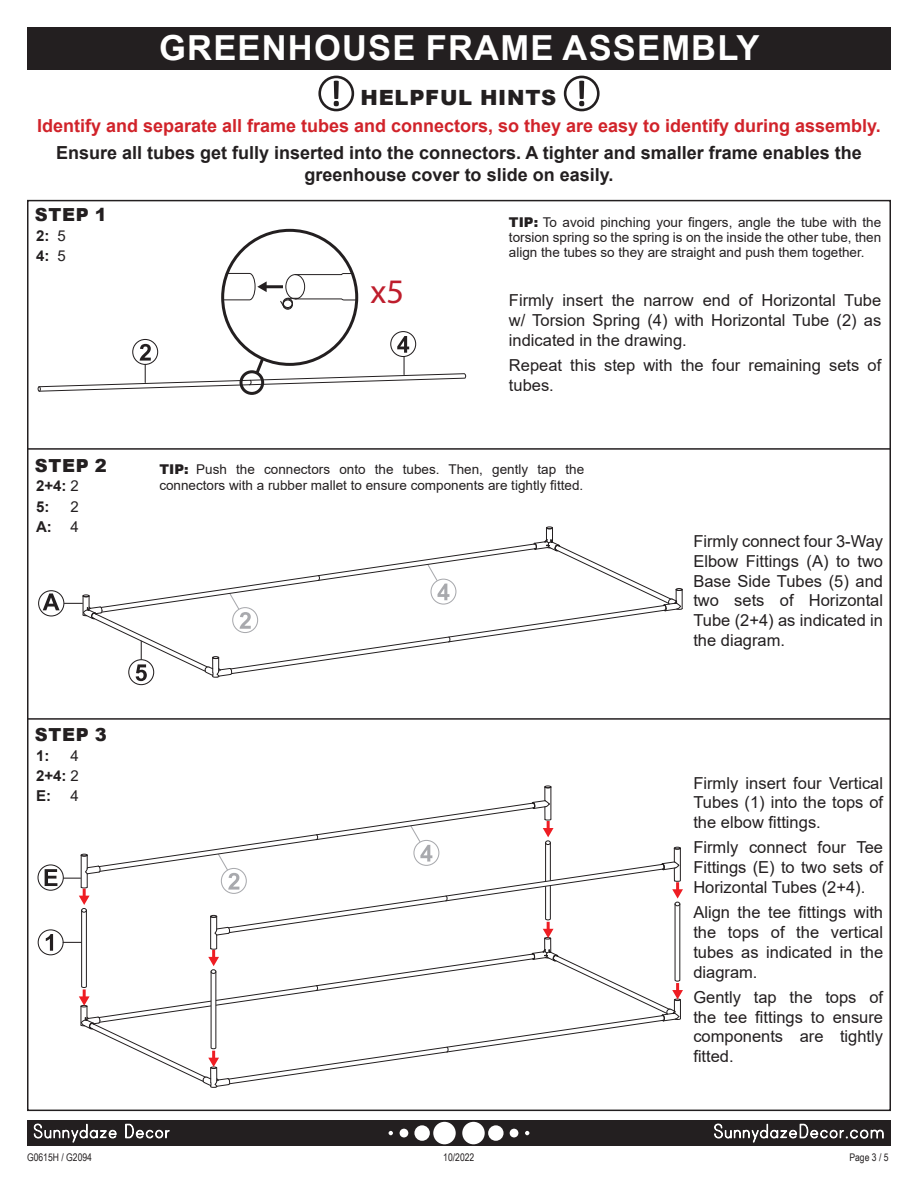
<style>
.page{position:relative;width:918px;height:1188px;background:#fff}
.page>*{position:absolute;margin:0;border:0;box-sizing:border-box;transform-origin:0 0}
.t1{font:700 34.5px "Arial";letter-spacing:.035em;color:#fff}
.t2{font:34.5px "Myriad Pro";color:#be1d2c}
.t3{font:900 21px "Arial";letter-spacing:.035em;color:#231f20}
.t4{font:700 18px/21.6px "Arial";color:#231f20;text-align:center}
.t5{font:700 18px "Arial";color:#d1232a}
.t6{font:900 18px "Arial";letter-spacing:.035em;color:#231f20}
.t7{font:16.5px/19.8px "Arial";color:#231f20;text-align:justify}
.t8{font:700 15px "Arial";color:#231f20}
.t9{font:15px "Arial";color:#231f20}
.t10{font:13.5px/15px "Arial";color:#231f20;text-align:justify}
.t11{font:10.5px "Arial Narrow";color:#231f20}
.s1{font-weight:400}
.s2{font-weight:900}
</style>
<div class="page">
<div style="left:27px;top:28px;width:864px;height:42px;background:#231f20"></div>
<div style="left:318px;top:76px;width:36px;height:35px;border:3px solid #231f20;border-radius:50%"></div>
<svg style="left:334px;top:81px;width:5px;height:25px"></svg>
<div style="left:564px;top:76px;width:36px;height:35px;border:3px solid #231f20;border-radius:50%"></div>
<svg style="left:579px;top:81px;width:5px;height:25px"></svg>
<hr style="left:27px;top:448px;width:864px;height:2px;background:#231f20">
<hr style="left:27px;top:718px;width:864px;height:2px;background:#231f20">
<div style="left:285px;top:274px;width:20px;height:25px;border:1px solid #231f20;border-radius:50%"></div>
<div style="left:283px;top:300px;width:10px;height:10px;border:1px solid #231f20;border-radius:50%"></div>
<svg style="left:294px;top:273px;width:61px;height:2px"></svg>
<svg style="left:280px;top:298px;width:74px;height:10px"></svg>
<hr style="left:265px;top:285px;width:18px;height:3px;background:#231f20">
<svg style="left:223px;top:273px;width:44px;height:28px"></svg>
<div style="left:221px;top:229px;width:137px;height:137px;border:3px solid #231f20;border-radius:50%"></div>
<div style="left:240px;top:370px;width:24px;height:25px;border:3px solid #231f20;border-radius:50%"></div>
<div style="left:390px;top:331px;width:26px;height:26px;border:1px solid #231f20;border-radius:50%"></div>
<svg style="left:38px;top:336px;width:429px;height:56px"></svg>
<div style="left:128px;top:659px;width:26px;height:26px;border:1px solid #231f20;border-radius:50%"></div>
<div style="left:38px;top:590px;width:26px;height:27px;border:1px solid #231f20;border-radius:50%"></div>
<svg style="left:43px;top:527px;width:640px;height:154px"></svg>
<svg style="left:38px;top:930px;width:25px;height:25px"></svg>
<div style="left:38px;top:929px;width:26px;height:26px;border:1px solid #231f20;border-radius:50%"></div>
<svg style="left:38px;top:865px;width:25px;height:25px"></svg>
<div style="left:38px;top:864px;width:26px;height:27px;border:1px solid #231f20;border-radius:50%"></div>
<svg style="left:45px;top:786px;width:638px;height:302px"></svg>
<div style="left:27px;top:1120px;width:864px;height:26px;background:#231f20"></div>
<div style="left:462px;top:1122px;width:23px;height:22px;background:#fff;border-radius:50%"></div>
<div style="left:488px;top:1125px;width:16px;height:16px;background:#fff;border-radius:50%"></div>
<div style="left:510px;top:1129px;width:8px;height:8px;background:#fff;border-radius:50%"></div>
<svg style="left:525px;top:1131px;width:4px;height:4px"></svg>
<div style="left:433px;top:1122px;width:23px;height:22px;background:#fff;border-radius:50%"></div>
<div style="left:414px;top:1125px;width:16px;height:16px;background:#fff;border-radius:50%"></div>
<div style="left:400px;top:1129px;width:8px;height:8px;background:#fff;border-radius:50%"></div>
<svg style="left:389px;top:1131px;width:4px;height:4px"></svg>
<svg style="left:34px;top:1123px;width:83px;height:20px"></svg>
<svg style="left:125px;top:1124px;width:45px;height:15px"></svg>
<svg style="left:714px;top:1123px;width:170px;height:20px"></svg>
<p class="t1" style="left:159px;top:24px;width:602px">GREENHOUSE FRAME ASSEMBLY</p>
<p class="t3" style="left:361px;top:83px;width:197px">HELPFUL HINTS</p>
<p class="t5" style="left:37px;top:113px;width:845px">Identify and separate all frame tubes and connectors, so they are easy to identify during assembly.</p>
<p class="t4" style="left:56px;top:142px;width:807px">Ensure all tubes get fully inserted into the connectors. A tighter and smaller frame enables the greenhouse cover to slide on easily.</p>
<p class="t6" style="left:35px;top:202px;width:73px">STEP 1</p>
<p class="t8" style="left:36px;top:225px;width:31px">2: <span class="s1">5</span></p>
<p class="t8" style="left:36px;top:245px;width:31px">4: <span class="s1">5</span></p>
<p class="t6" style="left:35px;top:452px;width:73px">STEP 2</p>
<p class="t8" style="left:36px;top:475px;width:44px">2+4: <span class="s1">2</span></p>
<p class="t8" style="left:36px;top:496px;width:15px">5:</p>
<p class="t9" style="left:71px;top:496px;width:10px">2</p>
<p class="t8" style="left:36px;top:516px;width:44px">A: <span class="s1">4</span></p>
<p class="t6" style="left:35px;top:722px;width:73px">STEP 3</p>
<p class="t8" style="left:36px;top:745px;width:15px">1:</p>
<p class="t9" style="left:71px;top:745px;width:10px">4</p>
<p class="t8" style="left:36px;top:765px;width:44px">2+4: <span class="s1">2</span></p>
<p class="t8" style="left:36px;top:786px;width:16px">E:</p>
<p class="t9" style="left:70px;top:786px;width:10px">4</p>
<p class="t11" style="left:27px;top:1150px;width:67px">G0615H / G2094</p>
<p class="t2" style="left:370px;top:271px;width:35px">x5</p>
<p class="t10" style="left:509px;top:215px;width:374px"><span class="s2">TIP:</span> To avoid pinching your fingers, angle the tube with the torsion spring so the spring is on the inside the other tube, then align the tubes so they are straight and push them together.</p>
<p class="t7" style="left:509px;top:290px;width:374px">Firmly insert the narrow end of Horizontal Tube w/ Torsion Spring (4) with Horizontal Tube (2) as indicated in the drawing.</p>
<p class="t7" style="left:509px;top:355px;width:374px">Repeat this step with the four remaining sets of tubes.</p>
<p class="t10" style="left:159px;top:461px;width:426px;line-height:16.2px"><span class="s2">TIP:</span> Push the connectors onto the tubes. Then, gently tap the connectors with a rubber mallet to ensure components are tightly fitted.</p>
<p class="t11" style="left:443px;top:1150px;width:33px">10/2022</p>
<p class="t7" style="left:693px;top:531px;width:191px">Firmly connect four 3-Way Elbow Fittings (A) to two Base Side Tubes (5) and two sets of Horizontal Tube (2+4) as indicated in the diagram.</p>
<p class="t7" style="left:693px;top:773px;width:191px">Firmly insert four Vertical Tubes (1) into the tops of the elbow fittings.</p>
<p class="t7" style="left:693px;top:838px;width:191px">Firmly connect four Tee Fittings (E) to two sets of Horizontal Tubes (2+4).</p>
<p class="t7" style="left:693px;top:902px;width:191px">Align the tee fittings with the tops of the vertical tubes as indicated in the diagram.</p>
<p class="t7" style="left:693px;top:987px;width:191px">Gently tap the tops of the tee fittings to ensure components are tightly fitted.</p>
<p class="t11" style="left:849px;top:1150px;width:41px">Page 3 / 5</p>
</div>
